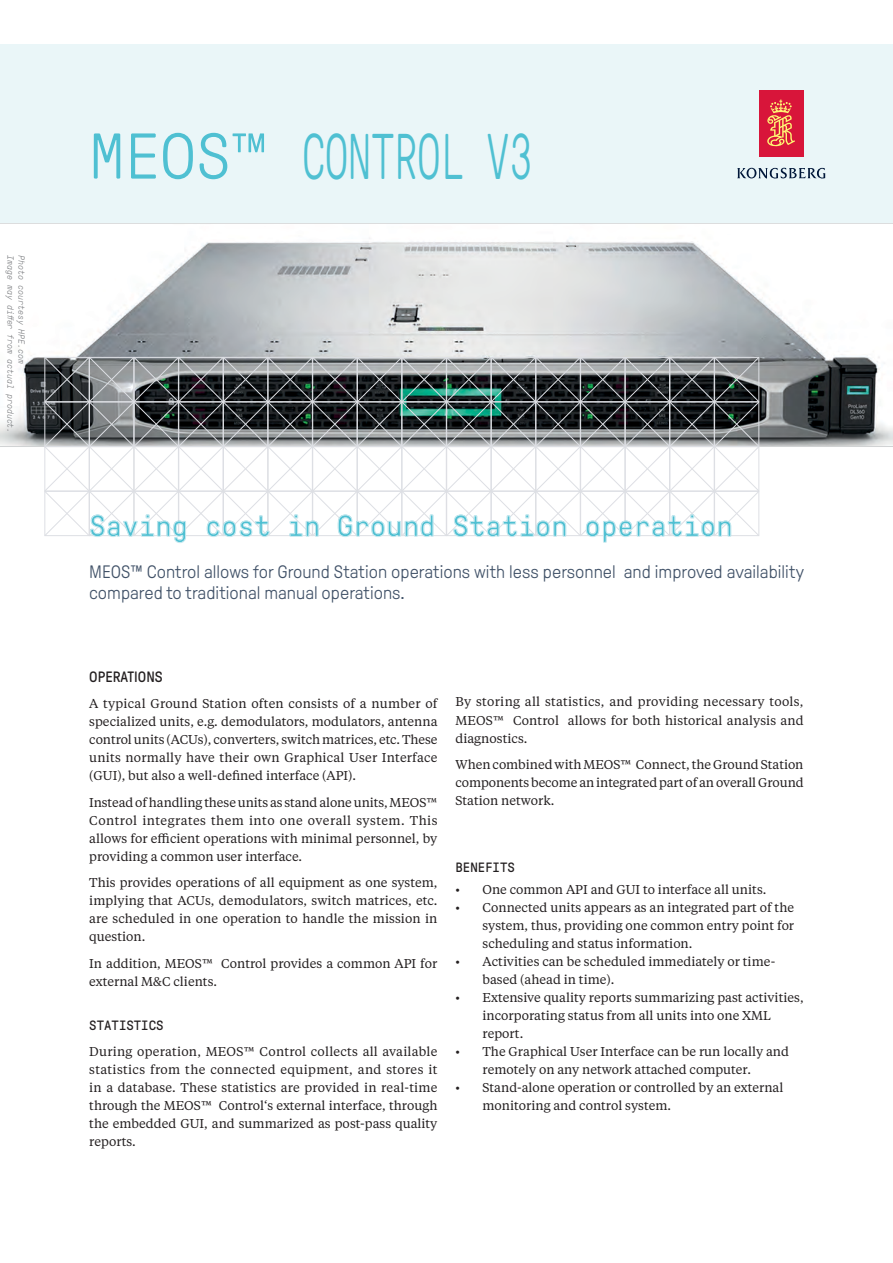
<style>
.page{position:relative;width:893px;height:1263px;background:#fff}
.page>*{position:absolute;margin:0;border:0;box-sizing:border-box;transform-origin:0 0}
.H0_-_Cover{font:300 64.5px "GT Pressura Mono";color:#4fc0d2}
.H2_-_Headlines__Norm{font:30px "GT Pressura Mono";color:#4fc0d2}
.Ingress_Pressura{font:300 18px/21px "GT Pressura";color:#415268}
._04__Brødtekst{font:15px "GT Pressura";color:#231f20}
._04__Brødtekst-2{font:13.5px "GT Pressura Mono";color:#231f20}
._04__Brødtekst-3{font:12.75px/18px "Tiempos Text";color:#231f20;text-align:justify}
.t1{font:italic 300 9px "GT Pressura Mono";color:#808285}
</style>
<div class="page">
<svg style="left:0;top:223px;width:893px;height:224px"></svg>
<div style="left:0;top:45px;width:893px;height:178px;background:#eaf6f8"></div>
<div style="left:759px;top:90px;width:44px;height:66px;background:#d8153a"></div>
<svg style="left:767px;top:100px;width:28px;height:46px"></svg>
<svg style="left:737px;top:168px;width:88px;height:11px"></svg>
<svg style="left:44px;top:357px;width:715px;height:186px"></svg>
<p class="t1" style="left:15px;top:255px;width:180px;rotate:90deg">Image may differ from actual product.</p>
<p class="t1" style="left:26px;top:255px;width:110px;rotate:90deg">Photo courtesy HPE.com</p>
<p class="H0_-_Cover" style="left:89px;top:122px;width:445px">MEOS™ CONTROL V3</p>
<p class="H2_-_Headlines__Norm" style="left:89px;top:510px;width:645px">Saving cost in Ground Station operation</p>
<p class="Ingress_Pressura" style="left:89px;top:562px;width:716px">MEOS™ Control allows for Ground Station operations with less personnel and improved availability compared to traditional manual operations.</p>
<p class="_04__Brødtekst" style="left:89px;top:668px;width:75px">OPERATIONS</p>
<p class="_04__Brødtekst-3" style="left:89px;top:694px;width:350px">A typical Ground Station often consists of a number of specialized units, e.g. demodulators, modulators, antenna control units (ACUs), converters, switch matrices, etc. These units normally have their own Graphical User Interface (GUI), but also a well-defined interface (API).</p>
<p class="_04__Brødtekst-3" style="left:89px;top:792px;width:350px">Instead of handling these units as stand alone units, MEOS™ Control integrates them into one overall system. This allows for efficient operations with minimal personnel, by providing a common user interface.</p>
<p class="_04__Brødtekst-3" style="left:89px;top:873px;width:350px">This provides operations of all equipment as one system, implying that ACUs, demodulators, switch matrices, etc. are scheduled in one operation to handle the mission in question.</p>
<p class="_04__Brødtekst-3" style="left:89px;top:954px;width:350px">In addition, MEOS™ Control provides a common API for external M&amp;C clients.</p>
<p class="_04__Brødtekst-2" style="left:89px;top:1018px;width:76px">STATISTICS</p>
<p class="_04__Brødtekst-3" style="left:89px;top:1042px;width:350px">During operation, MEOS™ Control collects all available statistics from the connected equipment, and stores it in a database. These statistics are provided in real-time through the MEOS™ Control‘s external interface, through the embedded GUI, and summarized as post-pass quality reports.</p>
<p class="_04__Brødtekst-3" style="left:455px;top:692px;width:350px">By storing all statistics, and providing necessary tools, MEOS™ Control allows for both historical analysis and diagnostics.</p>
<p class="_04__Brødtekst-3" style="left:455px;top:755px;width:350px">When combined with MEOS™ Connect, the Ground Station components become an integrated part of an overall Ground Station network.</p>
<p class="_04__Brødtekst-2" style="left:455px;top:860px;width:61px">BENEFITS</p>
<p class="_04__Brødtekst-3" style="left:455px;top:880px;width:312px">• One common API and GUI to interface all units.</p>
<p class="_04__Brødtekst-3" style="left:482px;top:898px;width:313px;text-indent:-27px">• Connected units appears as an integrated part of the system, thus, providing one common entry point for scheduling and status information.</p>
<p class="_04__Brødtekst-3" style="left:482px;top:952px;width:294px;text-indent:-27px">• Activities can be scheduled immediately or time&shy;based (ahead in time).</p>
<p class="_04__Brødtekst-3" style="left:482px;top:988px;width:323px;text-align:left;text-indent:-27px">• Extensive quality reports summarizing past activities, incorporating status from all units into one XML report.</p>
<p class="_04__Brødtekst-3" style="left:482px;top:1042px;width:308px;text-indent:-27px">• The Graphical User Interface can be run locally and remotely on any network attached computer.</p>
<p class="_04__Brødtekst-3" style="left:482px;top:1078px;width:302px;text-indent:-27px">• Stand-alone operation or controlled by an external monitoring and control system.</p>
</div>
